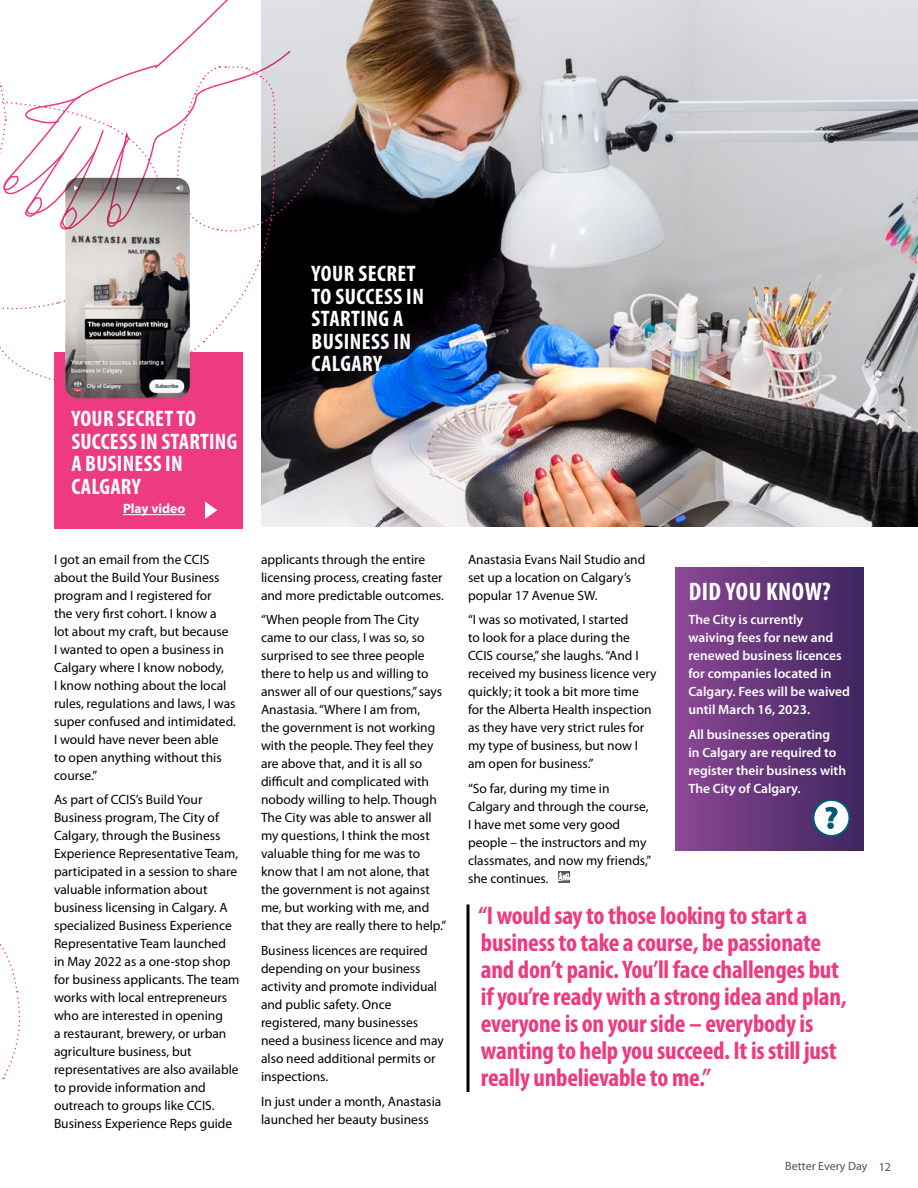
<style>
.page{position:relative;width:918px;height:1188px;background:#fff}
.page>*{position:absolute;margin:0;border:0;box-sizing:border-box;transform-origin:0 0}
.PULL_QUOTE_W_LINE{font:700 condensed 25.5px/27px "Myriad Pro";letter-spacing:-.01em;color:#ee3a80}
.BODY_COPY{font:700 condensed 25.5px "Myriad Pro";letter-spacing:.02em;color:#fff}
.MONTH{font:700 condensed 22.5px/22.5px "Myriad Pro";letter-spacing:.01em;color:#fff}
.BODY_COPY-2{font:13.5px/18px "Myriad Pro";color:#000}
.BODY_COPY-3{font:600 13.5px/18px "Myriad Pro";color:#fff}
.BODY_COPY-4{font:700 13.5px "Myriad Pro";color:#fff}
.t1{font:12px "Myriad Pro";color:#48535b}
</style>
<div class="page">
<div style="left:558px;top:871px;width:13px;height:12px;border:1px solid #fff"></div>
<svg style="left:558px;top:873px;width:12px;height:8px"></svg>
<div style="left:675px;top:567px;width:189px;height:283px;background:linear-gradient(to right,#8d4796,#3d255e)"></div>
<img style="left:261px;top:0;width:657px;height:526px">
<svg style="left:466px;top:904px;width:4px;height:188px"></svg>
<svg style="left:813px;top:800px;width:36px;height:36px"></svg>
<div style="left:812px;top:799px;width:39px;height:38px;border:2px solid #005b75;border-radius:50%"></div>
<svg style="left:825px;top:807px;width:13px;height:22px"></svg>
<div style="left:54px;top:352px;width:189px;height:176px;background:#ee3a80"></div>
<svg style="left:205px;top:502px;width:12px;height:17px"></svg>
<hr style="left:123px;top:514px;width:62px;height:1px;background:#fff">
<svg style="left:0;top:944px;width:20px;height:140px"></svg>
<img style="left:65px;top:386px;width:125px;height:12px">
<svg style="left:0;top:82px;width:331px;height:304px"></svg>
<svg style="left:2px;top:0;width:347px;height:231px"></svg>
<p class="MONTH" style="left:71px;top:407px;width:167px">YOUR SECRET TO<br>SUCCESS IN STARTING<br>A BUSINESS IN<br>CALGARY</p>
<p class="BODY_COPY-4" style="left:123px;top:500px;width:64px">Play video</p>
<p class="BODY_COPY-2" style="left:54px;top:550px;width:183px">I got an email from the CCIS about the Build Your Business program and I registered for<br>the very first cohort. I know a<br>lot about my craft, but because<br>I wanted to open a business in<br>Calgary where I know nobody,<br>I know nothing about the local rules, regulations and laws, I was super confused and intimidated.<br>I would have never been able<br>to open anything without this course.”</p>
<p class="BODY_COPY-2" style="left:54px;top:791px;width:187px">As part of CCIS’s Build Your<br>Business program, The City of<br>Calgary, through the Business<br>Experience Representative Team, participated in a session to share valuable information about business licensing in Calgary. A specialized Business Experience<br>Representative Team launched in May 2022 as a one-stop shop for business applicants. The team works with local entrepreneurs who are interested in opening<br>a restaurant, brewery, or urban agriculture business, but representatives are also available to provide information and outreach to groups like CCIS.<br>Business Experience Reps guide</p>
<p class="MONTH" style="left:312px;top:262px;width:114px">YOUR SECRET<br>TO SUCCESS IN<br>STARTING A<br>BUSINESS IN<br>CALGARY</p>
<p class="BODY_COPY-2" style="left:261px;top:550px;width:184px">applicants through the entire licensing process, creating faster and more predictable outcomes.</p>
<p class="BODY_COPY-2" style="left:261px;top:611px;width:187px">“When people from The City came to our class, I was so, so surprised to see three people there to help us and willing to answer all of our questions,” says<br>Anastasia. “Where I am from,<br>the government is not working with the people. They feel they are above that, and it is all so difficult and complicated with nobody willing to help. Though<br>The City was able to answer all my questions, I think the most valuable thing for me was to know that I am not alone, that the government is not against me, but working with me, and that they are really there to help.”</p>
<p class="BODY_COPY-2" style="left:261px;top:941px;width:184px">Business licences are required depending on your business activity and promote individual and public safety. Once registered, many businesses need a business licence and may also need additional permits or inspections.</p>
<p class="BODY_COPY-2" style="left:261px;top:1092px;width:182px">In just under a month, Anastasia launched her beauty business</p>
<p class="BODY_COPY-2" style="left:468px;top:550px;width:179px">Anastasia Evans Nail Studio and set up a location on Calgary’s popular 17 Avenue SW.</p>
<p class="BODY_COPY-2" style="left:468px;top:611px;width:190px">“I was so motivated, I started<br>to look for a place during the<br>CCIS course,” she laughs. “And I received my business licence very quickly; it took a bit more time for the Alberta Health inspection as they have very strict rules for my type of business, but now I am open for business.”</p>
<p class="BODY_COPY-2" style="left:468px;top:779px;width:185px">“So far, during my time in<br>Calgary and through the course,<br>I have met some very good people – the instructors and my classmates, and now my friends,” she continues.</p>
<p class="BODY_COPY" style="left:689px;top:575px;width:144px">DID YOU KNOW?</p>
<p class="BODY_COPY-3" style="left:688px;top:611px;width:163px">The City is currently waiving fees for new and renewed business licences for companies located in<br>Calgary. Fees will be waived until March 16, 2023.</p>
<p class="BODY_COPY-3" style="left:688px;top:725px;width:159px">All businesses operating<br>in Calgary are required to register their business with<br>The City of Calgary.</p>
<p class="PULL_QUOTE_W_LINE" style="left:479px;top:901px;width:370px">“I would say to those looking to start a business to take a course, be passionate and don’t panic. You’ll face challenges but if you’re ready with a strong idea and plan, everyone is on your side – everybody is wanting to help you succeed. It is still just really unbelievable to me.”</p>
<p class="t1" style="left:785px;top:1159px;width:107px">Better Every Day 12</p>
</div>
